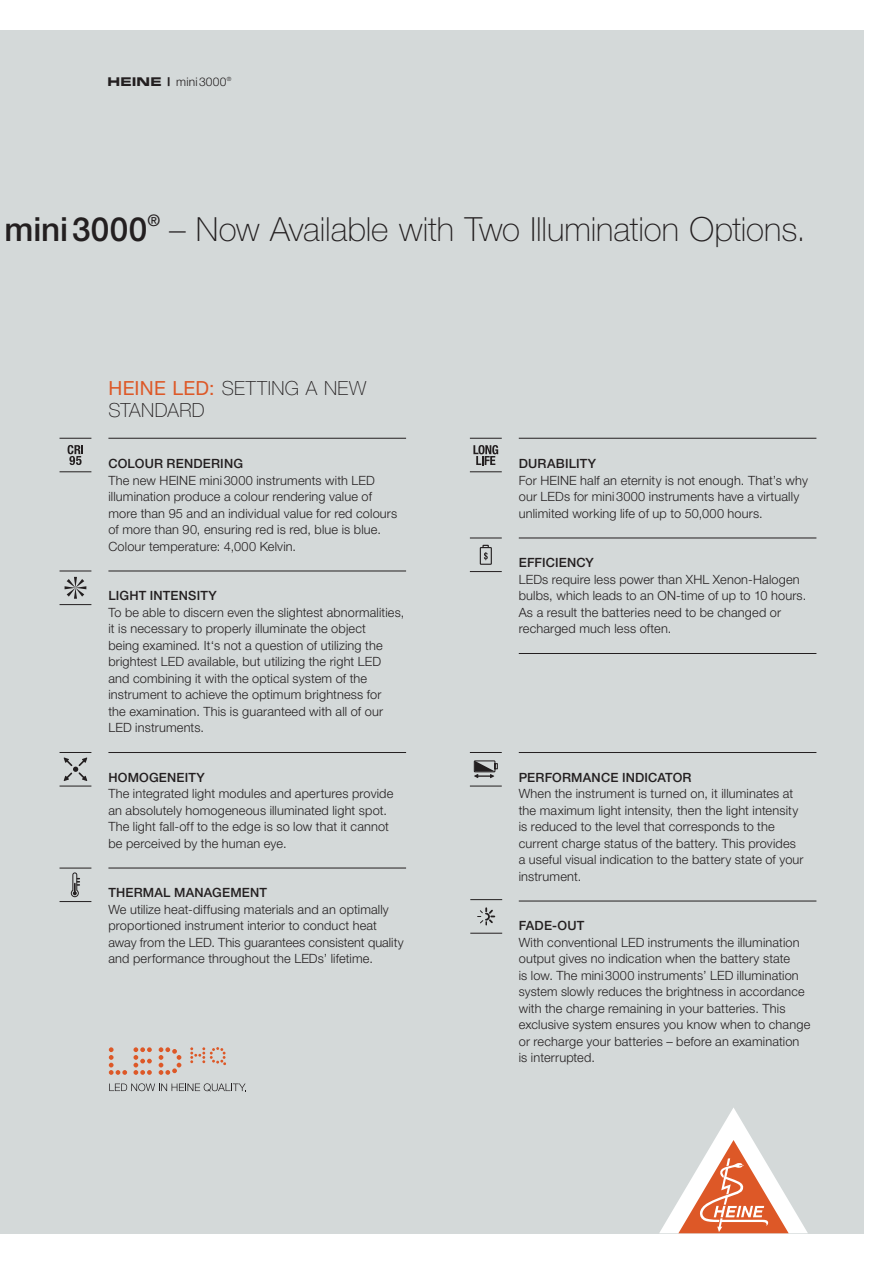
<style>
.page{position:relative;width:893px;height:1263px;background:#fff}
.page>*{position:absolute;margin:0;border:0;box-sizing:border-box;transform-origin:0 0}
.t1{font:100 33.3px "Helvetica Neue LT Std";letter-spacing:-.005em;color:#231f20}
.t2{font:100 19.5px "Helvetica Neue LT Std";letter-spacing:.025em;color:#231f20}
.t3{font:300 12.75px/16.5px "Helvetica Neue LT Std";letter-spacing:.01em;color:#231f20}
.t4{font:500 12.75px "Helvetica Neue LT Std";letter-spacing:.015em;color:#231f20}
.t5{font:300 12px "Helvetica Neue LT Std";letter-spacing:.015em;color:#231f20}
.s1{font-family:"Eurostile Bold Extended Two";font-weight:400}
.s2{font-weight:500}
.s3{font-weight:400;color:#dd5827}
</style>
<div class="page">
<div style="left:0;top:30px;width:863px;height:1203px;background:#d4d9d9"></div>
<svg style="left:659px;top:1108px;width:149px;height:125px"></svg>
<svg style="left:109px;top:1047px;width:18px;height:28px"></svg>
<svg style="left:133px;top:1047px;width:19px;height:28px"></svg>
<svg style="left:159px;top:1047px;width:22px;height:28px"></svg>
<svg style="left:190px;top:1047px;width:36px;height:18px"></svg>
<hr style="left:108px;top:438px;width:298px;height:1px;background:#231f20">
<hr style="left:519px;top:438px;width:297px;height:1px;background:#231f20">
<hr style="left:470px;top:538px;width:32px;height:1px;background:#231f20">
<hr style="left:470px;top:571px;width:32px;height:1px;background:#231f20">
<div style="left:482px;top:545px;width:7px;height:17px;border:1px solid #231f20"></div>
<div style="left:480px;top:548px;width:11px;height:16px;background:#d4d9d9"></div>
<div style="left:480px;top:547px;width:12px;height:18px;border:1px solid #231f20"></div>
<svg style="left:484px;top:552px;width:4px;height:8px"></svg>
<hr style="left:470px;top:899px;width:32px;height:1px;background:#231f20">
<hr style="left:470px;top:933px;width:32px;height:1px;background:#231f20">
<svg style="left:478px;top:908px;width:17px;height:17px"></svg>
<hr style="left:60px;top:438px;width:31px;height:1px;background:#231f20">
<hr style="left:60px;top:471px;width:31px;height:1px;background:#231f20">
<svg style="left:68px;top:445px;width:15px;height:20px"></svg>
<hr style="left:470px;top:786px;width:32px;height:1px;background:#231f20">
<hr style="left:470px;top:752px;width:32px;height:1px;background:#231f20">
<svg style="left:473px;top:760px;width:25px;height:18px"></svg>
<svg style="left:64px;top:757px;width:23px;height:24px"></svg>
<hr style="left:60px;top:752px;width:31px;height:1px;background:#231f20">
<hr style="left:60px;top:786px;width:31px;height:1px;background:#231f20">
<hr style="left:108px;top:571px;width:298px;height:1px;background:#231f20">
<hr style="left:108px;top:752px;width:298px;height:1px;background:#231f20">
<hr style="left:108px;top:868px;width:298px;height:1px;background:#231f20">
<hr style="left:519px;top:538px;width:297px;height:1px;background:#231f20">
<hr style="left:519px;top:653px;width:297px;height:1px;background:#231f20">
<hr style="left:519px;top:752px;width:297px;height:1px;background:#231f20">
<hr style="left:519px;top:901px;width:297px;height:1px;background:#231f20">
<hr style="left:60px;top:571px;width:31px;height:1px;background:#231f20">
<hr style="left:60px;top:604px;width:31px;height:1px;background:#231f20">
<svg style="left:65px;top:577px;width:21px;height:22px"></svg>
<svg style="left:71px;top:872px;width:8px;height:25px"></svg>
<hr style="left:60px;top:868px;width:31px;height:1px;background:#231f20">
<hr style="left:60px;top:901px;width:31px;height:1px;background:#231f20">
<svg style="left:473px;top:445px;width:25px;height:20px"></svg>
<hr style="left:470px;top:438px;width:32px;height:1px;background:#231f20">
<hr style="left:470px;top:471px;width:32px;height:1px;background:#231f20">
<svg style="left:109px;top:1083px;width:137px;height:8px"></svg>
<p class="t5" style="left:108px;top:74px;width:125px"><span class="s1">HEINE |</span> mini3000<sup>®</sup></p>
<h1 class="t1" style="left:5px;top:210px;width:803px"><span class="s2">MINI3000</span><sup>®</sup> – Now Available with Two Illumination Options.</h1>
<h2 class="t2" style="left:108px;top:377px;width:259px"><span class="s3">HEINE LED:</span> SETTING A NEW</h2>
<h2 class="t2" style="left:108px;top:399px;width:98px">STANDARD</h2>
<p class="t4" style="left:108px;top:456px;width:136px">COLOUR RENDERING</p>
<p class="t3" style="left:108px;top:472px;width:290px">The new HEINE mini3000 instruments with LED illumination produce a colour rendering value of more than 95 and an individual value for red colours of more than 90, ensuring red is red, blue is blue.<br>Colour temperature: 4,000 Kelvin.</p>
<p class="t4" style="left:108px;top:588px;width:110px">LIGHT INTENSITY</p>
<p class="t3" style="left:108px;top:604px;width:297px">To be able to discern even the slightest abnormalities, it is necessary to properly illuminate the object<br>being examined. It‘s not a question of utilizing the brightest LED available, but utilizing the right LED and combining it with the optical system of the instrument to achieve the optimum brightness for<br>the examination. This is guaranteed with all of our LED instruments.</p>
<p class="t4" style="left:108px;top:770px;width:41px">HOMOGE</p>
<p class="t4" style="left:167px;top:770px;width:31px">NEITY</p>
<p class="t3" style="left:108px;top:785px;width:286px">The integrated light modules and apertures provide an absolutely homogeneous illuminated light spot.<br>The light fall-off to the edge is so low that it cannot be perceived by the human eye.</p>
<p class="t4" style="left:108px;top:885px;width:10px">THE</p>
<p class="t4" style="left:134px;top:885px;width:135px">RMAL MANAGE MENT</p>
<p class="t3" style="left:108px;top:901px;width:297px">We utilize heat-diffusing materials and an optimally proportioned instrument interior to conduct heat away from the LED. This guarantees consistent quality and performance throughout the LEDs’ lifetime.</p>
<p class="t4" style="left:519px;top:456px;width:20px">DURA</p>
<p class="t4" style="left:556px;top:456px;width:34px">BILITY</p>
<p class="t3" style="left:519px;top:472px;width:291px">For HEINE half an eternity is not enough. That’s why our LEDs for mini3000 instruments have a virtually unlimited working life of up to 50,000 hours.</p>
<p class="t4" style="left:519px;top:555px;width:16px">EFFIC</p>
<p class="t4" style="left:555px;top:555px;width:22px">IENCY</p>
<p class="t3" style="left:519px;top:571px;width:289px">LEDs require less power than XHL Xenon-Halogen bulbs, which leads to an ON-time of up to 10 hours.<br>As a result the batteries need to be changed or recharged much less often.</p>
<p class="t4" style="left:519px;top:770px;width:174px">PERFORMANCE INDICATOR</p>
<p class="t3" style="left:519px;top:785px;width:286px">When the instrument is turned on, it illuminates at the maximum light intensity, then the light intensity is reduced to the level that corresponds to the current charge status of the battery. This provides a useful visual indication to the battery state of your instrument.</p>
<p class="t4" style="left:519px;top:918px;width:67px">FADE-OUT</p>
<p class="t3" style="left:519px;top:934px;width:293px">With conventional LED instruments the illumination output gives no indication when the battery state<br>is low. The mini3000 instruments’ LED illumination system slowly reduces the brightness in accordance with the charge remaining in your batteries. This exclusive system ensures you know when to change or recharge your batteries – before an examination is interrupted.</p>
</div>
